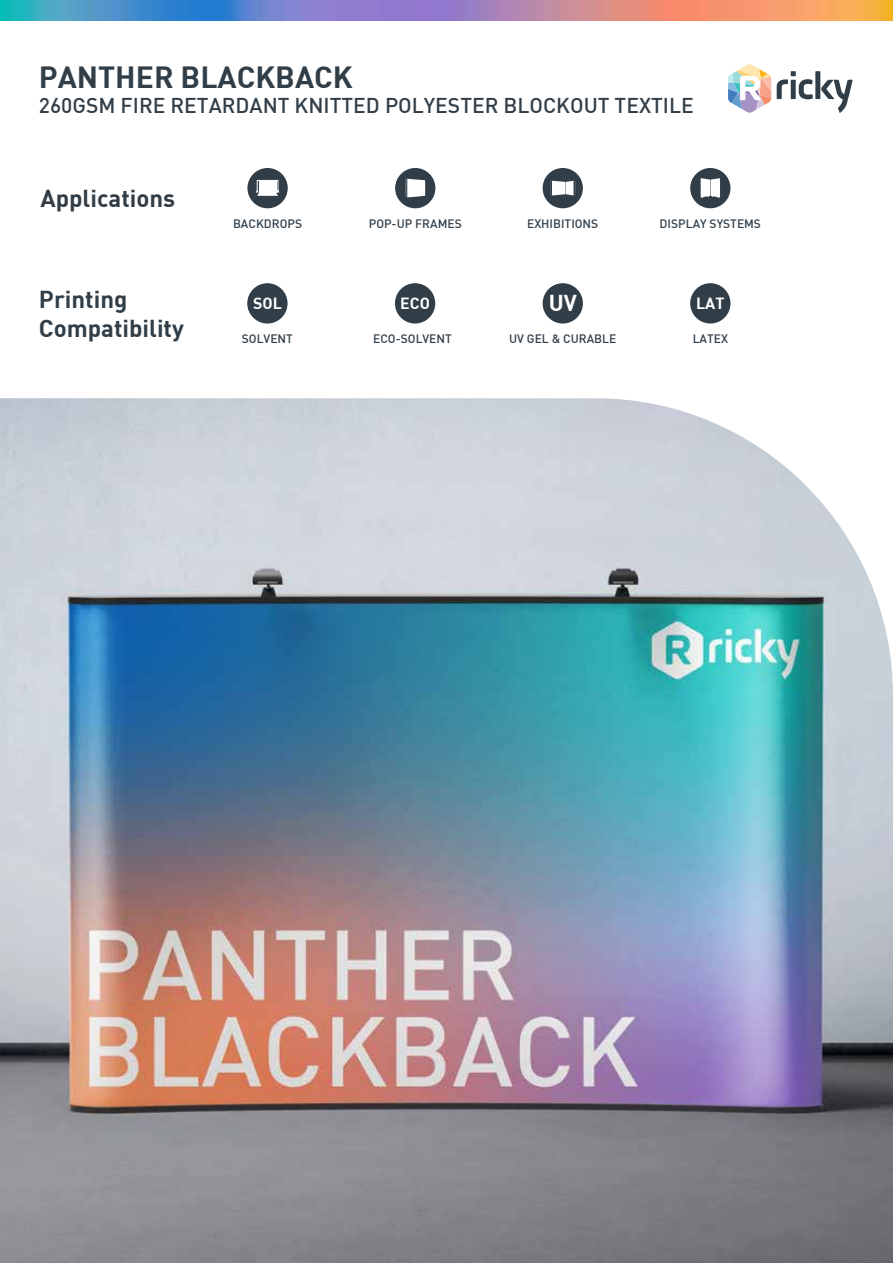
<style>
.page{position:relative;width:893px;height:1263px;background:#fff}
.page>*{position:absolute;margin:0;border:0;box-sizing:border-box;transform-origin:0 0}
.t1{font:700 30px "DIN";color:#313e48}
.t2{font:700 24px/28.8px "DIN";color:#313e48}
.t3{font:700 22.5px "DIN";color:#fff}
.t4{font:500 21px "DIN";color:#313e48}
.t5{font:700 15.9px "DIN";color:#fff}
.t6{font:500 12px "DIN";color:#313e48}
</style>
<div class="page">
<img style="left:0;top:0;width:893px;height:21px">
<svg style="left:728px;top:64px;width:43px;height:49px"></svg>
<div style="left:815px;top:71px;width:5px;height:28px;background:#313e48"></div>
<svg style="left:777px;top:71px;width:36px;height:28px"></svg>
<svg style="left:821px;top:80px;width:32px;height:33px"></svg>
<div style="left:247px;top:168px;width:41px;height:40px;background:#313e48;border-radius:50%"></div>
<svg style="left:256px;top:180px;width:23px;height:16px"></svg>
<img style="left:0;top:398px;width:893px;height:865px">
<div style="left:247px;top:283px;width:41px;height:40px;background:#313e48;border-radius:50%"></div>
<div style="left:395px;top:283px;width:40px;height:40px;background:#313e48;border-radius:50%"></div>
<div style="left:690px;top:283px;width:40px;height:40px;background:#313e48;border-radius:50%"></div>
<div style="left:690px;top:168px;width:40px;height:40px;background:#313e48;border-radius:50%"></div>
<svg style="left:701px;top:178px;width:19px;height:20px"></svg>
<div style="left:543px;top:283px;width:40px;height:40px;background:#313e48;border-radius:50%"></div>
<div style="left:395px;top:168px;width:40px;height:40px;background:#313e48;border-radius:50%"></div>
<svg style="left:405px;top:179px;width:20px;height:18px"></svg>
<div style="left:543px;top:168px;width:40px;height:40px;background:#313e48;border-radius:50%"></div>
<svg style="left:550px;top:181px;width:25px;height:14px"></svg>
<h1 class="t1" style="left:39px;top:62px;width:315px">PANTHER BLACKBACK</h1>
<h3 class="t4" style="left:39px;top:96px;width:656px">260GSM FIRE RETARDANT KNITTED POLYESTER BLOCKOUT TEXTILE</h3>
<h2 class="t2" style="left:40px;top:185px;width:136px">Applications</h2>
<p class="t6" style="left:233px;top:218px;width:71px">BACKDROPS</p>
<h2 class="t2" style="left:39px;top:286px;width:146px">Printing<br>Compatibility</h2>
<h3 class="t5" style="left:253px;top:296px;width:30px">SOL</h3>
<p class="t6" style="left:242px;top:333px;width:53px">SOLVENT</p>
<p class="t6" style="left:369px;top:218px;width:94px">POP-UP FRAMES</p>
<h3 class="t5" style="left:400px;top:296px;width:31px">ECO</h3>
<p class="t6" style="left:373px;top:333px;width:80px">ECO-SOLVENT</p>
<p class="t6" style="left:527px;top:218px;width:73px">EXHIBITIONS</p>
<h3 class="t3" style="left:549px;top:292px;width:30px">UV</h3>
<p class="t6" style="left:509px;top:333px;width:109px">UV GEL &amp; CURABLE</p>
<p class="t6" style="left:660px;top:218px;width:103px">DISPLAY SYSTEMS</p>
<h3 class="t5" style="left:696px;top:296px;width:30px">LAT</h3>
<p class="t6" style="left:693px;top:333px;width:37px">LATEX</p>
</div>
